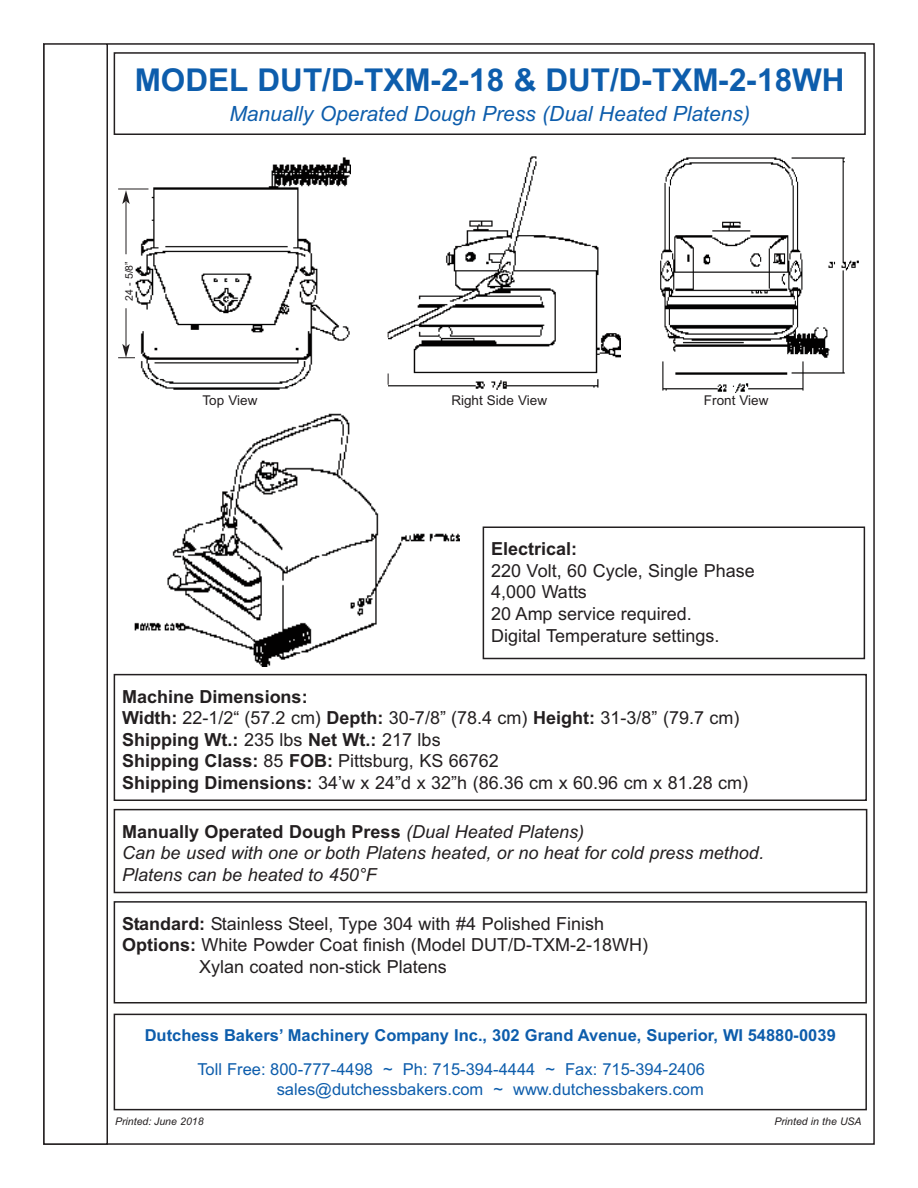
<style>
.page{position:relative;width:918px;height:1188px;background:#fff}
.page>*{position:absolute;margin:0;border:0;box-sizing:border-box;transform-origin:0 0}
.t1{font:700 31.5px "Arial";color:#0d5dac}
.t2{font:italic 21px "Arial";color:#0d5dac}
.t3{font:18px/21.6px "Arial";color:#231f20}
.t4{font:italic 18px/21.6px "Arial";color:#231f20}
.t5{font:700 18px "Arial";color:#231f20}
.t6{font:16.5px/20.5px "Arial";color:#0d5dac;text-align:right}
.t7{font:700 16.5px "Arial";color:#0d5dac}
.t8{font:13.5px "Arial";color:#231f20}
.t9{font:italic 10.5px "Arial";color:#231f20}
.t10{font:10.5px "Arial";color:#231f20}
.s1{font-weight:700}
.s2{font-weight:700;font-style:normal}
</style>
<div class="page">
<div style="left:43px;top:43px;width:65px;height:1102px;border:2px solid #231f20"></div>
<div style="left:114px;top:52px;width:752px;height:83px;border:2px solid #231f20"></div>
<div style="left:114px;top:1014px;width:753px;height:96px;border:2px solid #231f20"></div>
<div style="left:114px;top:901px;width:753px;height:103px;border:2px solid #231f20"></div>
<div style="left:114px;top:674px;width:753px;height:127px;border:2px solid #231f20"></div>
<div style="left:114px;top:809px;width:753px;height:84px;border:2px solid #231f20"></div>
<img style="left:134px;top:157px;width:217px;height:233px">
<img style="left:388px;top:156px;width:233px;height:234px">
<img style="left:660px;top:157px;width:199px;height:235px">
<img style="left:134px;top:413px;width:325px;height:253px">
<div style="left:483px;top:526px;width:382px;height:133px;border:2px solid #231f20"></div>
<hr style="left:118px;top:189px;width:30px;height:1px;background:#231f20">
<hr style="left:126px;top:201px;width:1px;height:53px;background:#231f20">
<svg style="left:122px;top:190px;width:8px;height:14px"></svg>
<hr style="left:126px;top:308px;width:1px;height:38px;background:#231f20">
<svg style="left:118px;top:344px;width:17px;height:14px"></svg>
<h1 class="t1" style="left:135px;top:61px;width:711px">MODEL DUT/D-TXM-2-18 &amp; DUT/D-TXM-2-18WH</h1>
<p class="t2" style="left:229px;top:101px;width:522px">Manually Operated Dough Press (Dual Heated Platens)</p>
<p class="t10" style="left:123px;top:301px;width:41px;rotate:-90deg">24 - 5/8”</p>
<p class="t8" style="left:203px;top:392px;width:56px">Top View</p>
<p class="t8" style="left:451px;top:392px;width:97px">Right Side View</p>
<p class="t8" style="left:704px;top:392px;width:66px">Front View</p>
<p class="t5" style="left:491px;top:538px;width:88px">Electrical:</p>
<p class="t3" style="left:491px;top:560px;width:265px">220 Volt, 60 Cycle, Single Phase<br>4,000 Watts<br>20 Amp service required.<br>Digital Temperature settings.</p>
<p class="t3" style="left:122px;top:686px;width:628px"><span class="s1">Machine Dimensions:<br>Width:</span> 22-1/2“ (57.2 cm) <span class="s1">Depth:</span> 30-7/8” (78.4 cm) <span class="s1">Height:</span> 31-3/8” (79.7 cm)<br><span class="s1">Shipping Wt.:</span> 235 lbs <span class="s1">Net Wt.:</span> 217 lbs<br><span class="s1">Shipping Class:</span> 85 <span class="s1">FOB:</span> Pittsburg, KS 66762<br><span class="s1">Shipping Dimensions:</span> 34’w x 24”d x 32”h (86.36 cm x 60.96 cm x 81.28 cm)</p>
<p class="t4" style="left:122px;top:821px;width:643px"><span class="s2">Manually Operated Dough Press</span> (Dual Heated Platens)<br>Can be used with one or both Platens heated, or no heat for cold press method.<br>Platens can be heated to 450°F</p>
<p class="t3" style="left:122px;top:913px;width:484px"><span class="s1">Standard:</span> Stainless Steel, Type 304 with #4 Polished Finish</p>
<p class="t3" style="left:122px;top:934px;width:528px"><span class="s1">Options:</span> White Powder Coat finish (Model DUT/D-TXM-2-18WH)</p>
<p class="t3" style="left:199px;top:956px;width:249px">Xylan coated non-stick Platens</p>
<p class="t7" style="left:145px;top:1026px;width:693px">Dutchess Bakers’ Machinery Company Inc., 302 Grand Avenue, Superior, WI 54880-0039</p>
<p class="t6" style="left:197px;top:1059px;width:509px">Toll Free: 800-777-4498 ~ Ph: 715-394-4444 ~ Fax: 715-394-2406 sales@dutchessbakers.com ~ www.dutchessbakers.com</p>
<p class="t9" style="left:115px;top:1115px;width:90px">Printed: June 2018</p>
<p class="t9" style="left:774px;top:1115px;width:89px">Printed in the USA</p>
</div>
